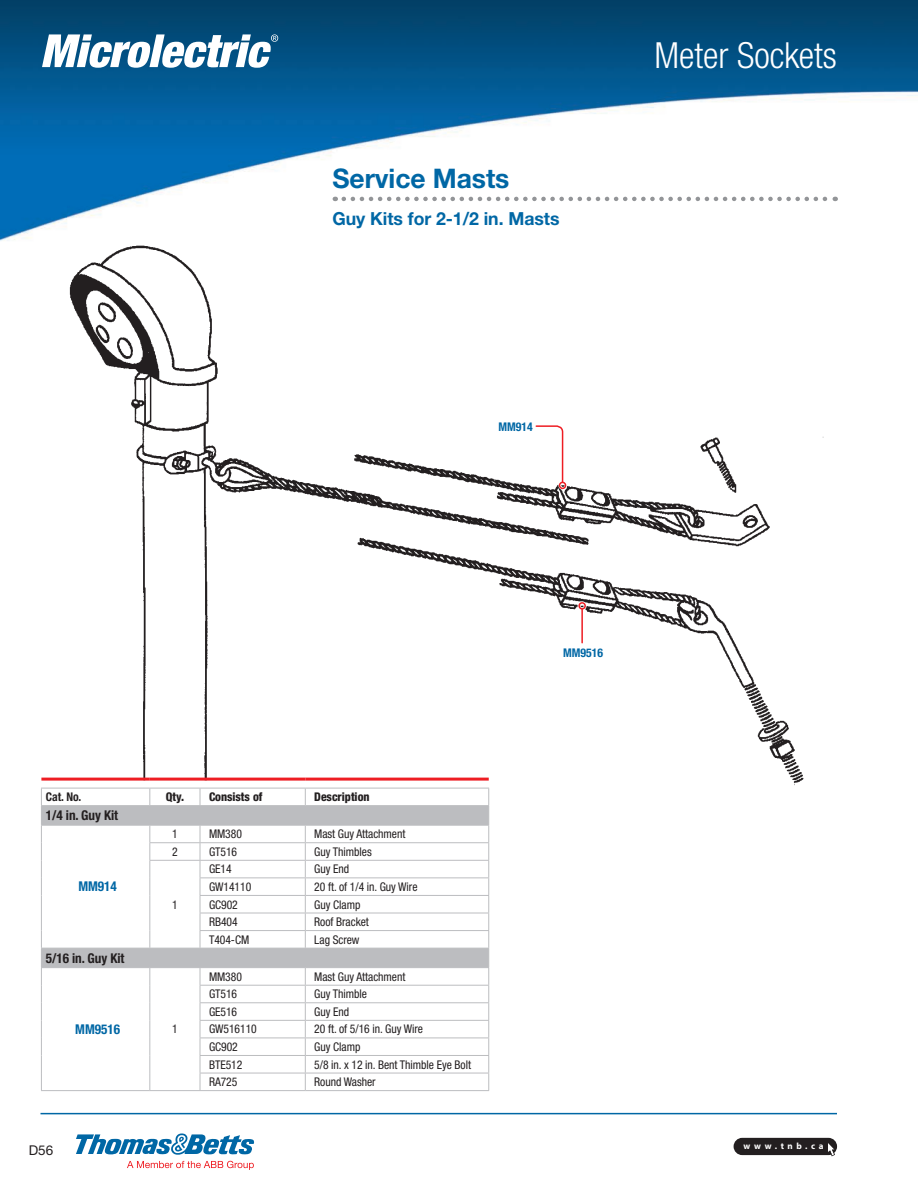
<style>
.page{position:relative;width:918px;height:1188px;background:#fff}
.page>*{position:absolute;margin:0;border:0;box-sizing:border-box;transform-origin:0 0}
.t1{font:300 condensed 36px "Helvetica Neue LT Std";color:#fff}
._18_18_Bold___L___Ru{font:700 27px "Helvetica Neue LT Std";letter-spacing:-.005em;color:#0067a5}
._12_12_5_Bold___L{font:700 18px "Helvetica Neue LT Std";letter-spacing:-.005em;color:#0067a5}
._4_-_Sous-titre_Left{font:700 condensed 13.5px "Helvetica Neue LT Std";letter-spacing:-.005em;color:#231f20}
._5_-_Code_bleu_Left{font:700 condensed 13.5px "Helvetica Neue LT Std";letter-spacing:-.005em;color:#0067a5}
._9_10_Roman___C___Pa{font:13.5px "Helvetica Neue LT Std";color:#231f20}
._7_-_Texte_Center{font:condensed 12px "Helvetica Neue LT Std";letter-spacing:-.005em;color:#231f20}
._3_-_Titre_Center{font:800 condensed 12px "Helvetica Neue LT Std";letter-spacing:-.005em;color:#231f20}
._8_8_Bold_condensed{font:700 condensed 12px "Helvetica Neue LT Std";letter-spacing:-.005em;color:#0067a5}
._2_-_Cat__No__Left{font:700 condensed 12px "Helvetica Neue LT Std";color:#231f20}
.t2{font:700 9px "Myriad Pro";letter-spacing:.405em;color:#fff}
</style>
<div class="page">
<img style="left:0;top:0;width:918px;height:241px">
<img style="left:49px;top:238px;width:781px;height:553px">
<div style="left:734px;top:1138px;width:103px;height:17px;background:#231f20;border-radius:9px"></div>
<svg style="left:827px;top:1143px;width:8px;height:13px"></svg>
<hr style="left:40px;top:1113px;width:797px;height:1px;background:#0067a5">
<svg style="left:535px;top:425px;width:32px;height:65px"></svg>
<svg style="left:535px;top:425px;width:29px;height:59px"></svg>
<div style="left:559px;top:482px;width:7px;height:7px;border:2px solid #ee1d23;border-radius:50%"></div>
<div style="left:578px;top:601px;width:9px;height:43px;background:#fff"></div>
<hr style="left:581px;top:609px;width:2px;height:34px;background:#ee1d23">
<div style="left:578px;top:602px;width:8px;height:8px;border:2px solid #ee1d23;border-radius:50%"></div>
<svg style="left:42px;top:34px;width:236px;height:34px"></svg>
<svg style="left:344px;top:197px;width:492px;height:4px"></svg>
<svg style="left:42px;top:806px;width:446px;height:161px"></svg>
<svg style="left:200px;top:789px;width:1px;height:16px"></svg>
<svg style="left:305px;top:789px;width:1px;height:16px"></svg>
<hr style="left:149px;top:842px;width:51px;height:1px;background:#bcbdc0">
<hr style="left:200px;top:842px;width:105px;height:1px;background:#bcbdc0">
<hr style="left:305px;top:842px;width:184px;height:1px;background:#bcbdc0">
<hr style="left:149px;top:860px;width:51px;height:1px;background:#bcbdc0">
<hr style="left:200px;top:860px;width:105px;height:1px;background:#bcbdc0">
<hr style="left:305px;top:860px;width:184px;height:1px;background:#bcbdc0">
<hr style="left:200px;top:877px;width:105px;height:1px;background:#bcbdc0">
<hr style="left:305px;top:877px;width:184px;height:1px;background:#bcbdc0">
<hr style="left:200px;top:895px;width:105px;height:1px;background:#bcbdc0">
<hr style="left:305px;top:895px;width:184px;height:1px;background:#bcbdc0">
<hr style="left:200px;top:913px;width:105px;height:1px;background:#bcbdc0">
<hr style="left:305px;top:913px;width:184px;height:1px;background:#bcbdc0">
<hr style="left:200px;top:930px;width:105px;height:1px;background:#bcbdc0">
<svg style="left:200px;top:826px;width:1px;height:122px"></svg>
<hr style="left:305px;top:930px;width:184px;height:1px;background:#bcbdc0">
<svg style="left:305px;top:826px;width:1px;height:122px"></svg>
<hr style="left:200px;top:985px;width:105px;height:1px;background:#bcbdc0">
<hr style="left:305px;top:985px;width:184px;height:1px;background:#bcbdc0">
<hr style="left:200px;top:1002px;width:105px;height:1px;background:#bcbdc0">
<hr style="left:305px;top:1002px;width:184px;height:1px;background:#bcbdc0">
<hr style="left:200px;top:1020px;width:105px;height:1px;background:#bcbdc0">
<hr style="left:305px;top:1020px;width:184px;height:1px;background:#bcbdc0">
<hr style="left:200px;top:1038px;width:105px;height:1px;background:#bcbdc0">
<hr style="left:305px;top:1038px;width:184px;height:1px;background:#bcbdc0">
<hr style="left:200px;top:1055px;width:105px;height:1px;background:#bcbdc0">
<hr style="left:305px;top:1055px;width:184px;height:1px;background:#bcbdc0">
<hr style="left:200px;top:1073px;width:105px;height:1px;background:#bcbdc0">
<svg style="left:200px;top:968px;width:1px;height:122px"></svg>
<hr style="left:305px;top:1073px;width:184px;height:1px;background:#bcbdc0">
<svg style="left:305px;top:968px;width:1px;height:122px"></svg>
<hr style="left:150px;top:1090px;width:50px;height:1px;background:#bcbdc0">
<hr style="left:200px;top:1090px;width:105px;height:1px;background:#bcbdc0">
<hr style="left:305px;top:1090px;width:184px;height:1px;background:#bcbdc0">
<hr style="left:150px;top:788px;width:50px;height:1px;background:#bcbdc0">
<hr style="left:200px;top:788px;width:105px;height:1px;background:#bcbdc0">
<hr style="left:305px;top:788px;width:184px;height:1px;background:#bcbdc0">
<hr style="left:41px;top:788px;width:109px;height:1px;background:#bcbdc0">
<svg style="left:149px;top:788px;width:1px;height:17px"></svg>
<hr style="left:41px;top:805px;width:109px;height:1px;background:#bcbdc0">
<hr style="left:150px;top:805px;width:50px;height:1px;background:#bcbdc0">
<hr style="left:200px;top:805px;width:105px;height:1px;background:#bcbdc0">
<hr style="left:305px;top:805px;width:184px;height:1px;background:#bcbdc0">
<hr style="left:150px;top:825px;width:50px;height:1px;background:#bcbdc0">
<hr style="left:200px;top:825px;width:105px;height:1px;background:#bcbdc0">
<hr style="left:305px;top:825px;width:184px;height:1px;background:#bcbdc0">
<hr style="left:150px;top:948px;width:50px;height:1px;background:#bcbdc0">
<hr style="left:200px;top:948px;width:105px;height:1px;background:#bcbdc0">
<hr style="left:305px;top:948px;width:184px;height:1px;background:#bcbdc0">
<svg style="left:488px;top:788px;width:1px;height:302px"></svg>
<hr style="left:150px;top:967px;width:50px;height:1px;background:#bcbdc0">
<hr style="left:200px;top:967px;width:105px;height:1px;background:#bcbdc0">
<hr style="left:305px;top:967px;width:184px;height:1px;background:#bcbdc0">
<hr style="left:41px;top:778px;width:109px;height:3px;background:#ee1d23">
<hr style="left:150px;top:778px;width:50px;height:3px;background:#ee1d23">
<hr style="left:200px;top:778px;width:105px;height:3px;background:#ee1d23">
<hr style="left:305px;top:778px;width:184px;height:3px;background:#ee1d23">
<hr style="left:41px;top:825px;width:109px;height:1px;background:#bcbdc0">
<svg style="left:149px;top:826px;width:1px;height:122px"></svg>
<hr style="left:41px;top:948px;width:109px;height:1px;background:#bcbdc0">
<hr style="left:41px;top:967px;width:109px;height:1px;background:#bcbdc0">
<svg style="left:41px;top:788px;width:1px;height:302px"></svg>
<svg style="left:149px;top:968px;width:1px;height:122px"></svg>
<hr style="left:41px;top:1090px;width:109px;height:1px;background:#bcbdc0">
<svg style="left:127px;top:1161px;width:127px;height:9px"></svg>
<svg style="left:76px;top:1133px;width:178px;height:22px"></svg>
<p class="_18_18_Bold___L___Ru" style="left:333px;top:162px;width:178px">Service Masts</p>
<p class="_12_12_5_Bold___L" style="left:333px;top:207px;width:228px">Guy Kits for 2-1/2 in. Masts</p>
<p class="_8_8_Bold_condensed" style="left:499px;top:419px;width:36px">MM914</p>
<p class="t1" style="left:654px;top:34px;width:184px">Meter Sockets</p>
<p class="_2_-_Cat__No__Left" style="left:46px;top:790px;width:37px">Cat. No.</p>
<p class="_3_-_Titre_Center" style="left:166px;top:789px;width:20px">Qty.</p>
<p class="_3_-_Titre_Center" style="left:209px;top:789px;width:55px">Consists of</p>
<p class="_3_-_Titre_Center" style="left:314px;top:789px;width:57px">Description</p>
<p class="_4_-_Sous-titre_Left" style="left:46px;top:807px;width:74px">1/4 in. Guy Kit</p>
<p class="_5_-_Code_bleu_Left" style="left:78px;top:879px;width:40px">MM914</p>
<p class="_4_-_Sous-titre_Left" style="left:46px;top:950px;width:80px">5/16 in. Guy Kit</p>
<p class="_7_-_Texte_Center" style="left:172px;top:827px;width:7px">1</p>
<p class="_7_-_Texte_Center" style="left:209px;top:827px;width:34px">MM380</p>
<p class="_7_-_Texte_Center" style="left:314px;top:827px;width:93px">Mast Guy Attachment</p>
<p class="_7_-_Texte_Center" style="left:172px;top:845px;width:7px">2</p>
<p class="_7_-_Texte_Center" style="left:209px;top:845px;width:30px">GT516</p>
<p class="_7_-_Texte_Center" style="left:314px;top:845px;width:59px">Guy Thimbles</p>
<p class="_7_-_Texte_Center" style="left:172px;top:897px;width:7px">1</p>
<p class="_7_-_Texte_Center" style="left:209px;top:862px;width:24px">GE14</p>
<p class="_7_-_Texte_Center" style="left:314px;top:862px;width:37px">Guy End</p>
<p class="_7_-_Texte_Center" style="left:209px;top:880px;width:44px">GW14110</p>
<p class="_7_-_Texte_Center" style="left:314px;top:880px;width:105px">20 ft. of 1/4 in. Guy Wire</p>
<p class="_7_-_Texte_Center" style="left:209px;top:897px;width:30px">GC902</p>
<p class="_7_-_Texte_Center" style="left:314px;top:897px;width:48px">Guy Clamp</p>
<p class="_7_-_Texte_Center" style="left:209px;top:915px;width:30px">RB404</p>
<p class="_7_-_Texte_Center" style="left:314px;top:915px;width:56px">Roof Bracket</p>
<p class="_7_-_Texte_Center" style="left:209px;top:932px;width:42px">T404-CM</p>
<p class="_7_-_Texte_Center" style="left:314px;top:932px;width:47px">Lag Screw</p>
<p class="_5_-_Code_bleu_Left" style="left:75px;top:1021px;width:46px">MM9516</p>
<p class="_7_-_Texte_Center" style="left:172px;top:1022px;width:7px">1</p>
<p class="_9_10_Roman___C___Pa" style="left:29px;top:1142px;width:26px">D56</p>
<p class="_7_-_Texte_Center" style="left:209px;top:970px;width:34px">MM380</p>
<p class="_7_-_Texte_Center" style="left:314px;top:970px;width:93px">Mast Guy Attachment</p>
<p class="_7_-_Texte_Center" style="left:209px;top:987px;width:30px">GT516</p>
<p class="_7_-_Texte_Center" style="left:314px;top:987px;width:54px">Guy Thimble</p>
<p class="_7_-_Texte_Center" style="left:209px;top:1005px;width:30px">GE516</p>
<p class="_7_-_Texte_Center" style="left:314px;top:1005px;width:37px">Guy End</p>
<p class="_7_-_Texte_Center" style="left:209px;top:1022px;width:49px">GW516110</p>
<p class="_7_-_Texte_Center" style="left:314px;top:1022px;width:110px">20 ft. of 5/16 in. Guy Wire</p>
<p class="_7_-_Texte_Center" style="left:209px;top:1040px;width:30px">GC902</p>
<p class="_7_-_Texte_Center" style="left:314px;top:1040px;width:48px">Guy Clamp</p>
<p class="_7_-_Texte_Center" style="left:209px;top:1057px;width:35px">BTE512</p>
<p class="_7_-_Texte_Center" style="left:314px;top:1057px;width:158px">5/8 in. x 12 in. Bent Thimble Eye Bolt</p>
<p class="_7_-_Texte_Center" style="left:209px;top:1075px;width:30px">RA725</p>
<p class="_7_-_Texte_Center" style="left:314px;top:1075px;width:63px">Round Washer</p>
<p class="_8_8_Bold_condensed" style="left:563px;top:645px;width:41px">MM9516</p>
<p class="t2" style="left:743px;top:1140px;width:82px">www.tnb.ca</p>
</div>
